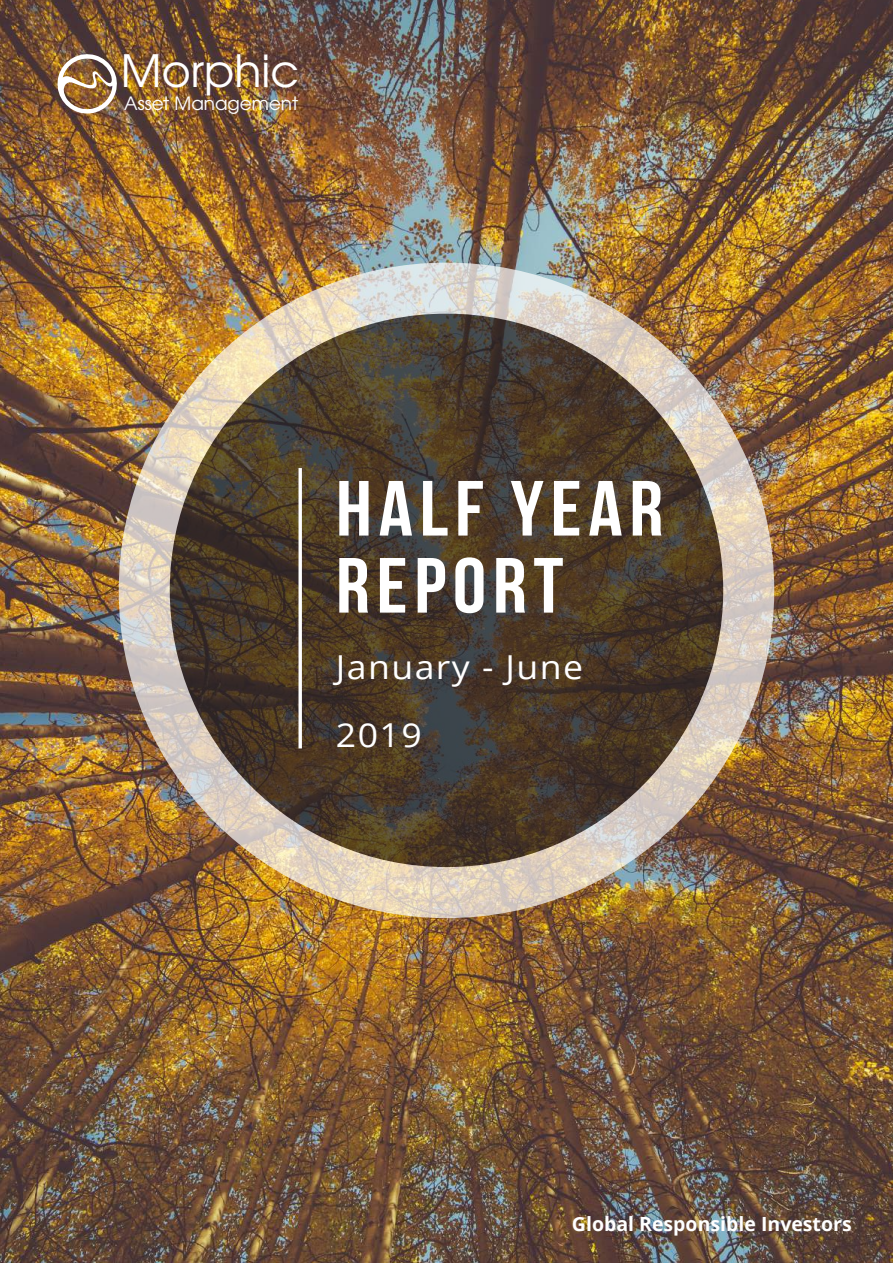
<style>
.page{position:relative;width:893px;height:1263px;background:#fff}
.page>*{position:absolute;margin:0;border:0;box-sizing:border-box;transform-origin:0 0}
.t1{font:78px/77.1px "Bebas Neue";letter-spacing:.08em;color:#fff;scale:1.08 1}
.t2{font:44.4px "f 0 0";color:#fff}
.t3{font:33px/68.1px "Open Sans";letter-spacing:.04em;color:#fff;scale:1.08 1}
.t4{font:700 19.5px "Open Sans";color:#fff}
.t5{font:18.3px "f 0 0";color:#fff}
</style>
<div class="page">
<img style="left:0;top:0;width:893px;height:1263px">
<h2 class="t2" style="left:121px;top:55px;width:180px">Morphic</h2>
<p class="t5" style="left:124px;top:97px;width:176px">Asset Management</p>
<h1 class="t1" style="left:336px;top:469px;width:305px">HALF YEAR<br>REPORT</h1>
<h3 class="t3" style="left:336px;top:632px;width:230px">January - June<br>2019</h3>
<p class="t4" style="left:572px;top:1210px;width:281px">Global Responsible Investors</p>
</div>
